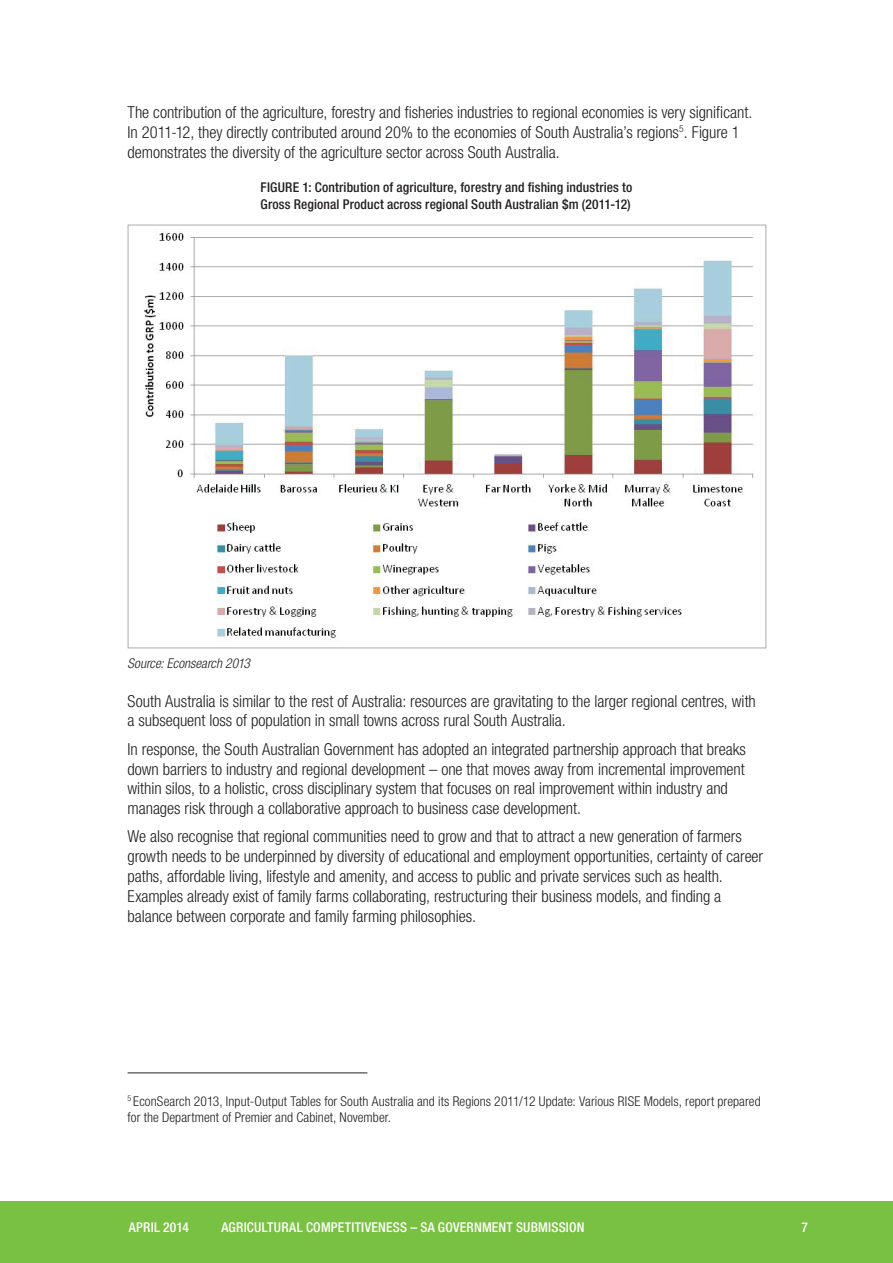
<style>
.page{position:relative;width:893px;height:1263px;background:#fff}
.page>*{position:absolute;margin:0;border:0;box-sizing:border-box;transform-origin:0 0}
.t1{font:300 condensed 16.5px/19.8px "Helvetica Neue LT Pro";letter-spacing:-.005em;color:#231f20}
.t2{font:300 condensed 13.5px/16.2px "Helvetica Neue LT Pro";letter-spacing:.005em;color:#231f20}
.t3{font:500 condensed 13.5px/16.2px "Helvetica Neue LT Pro";letter-spacing:.01em;color:#231f20}
.t4{font:500 condensed 13.5px "Helvetica Neue LT Pro";letter-spacing:.015em;color:#fff}
.t5{font:italic 300 condensed 13.5px "Helvetica Neue LT Pro";letter-spacing:.005em;color:#231f20}
</style>
<div class="page">
<div style="left:0;top:1201px;width:893px;height:62px;background:#79c142"></div>
<hr style="left:128px;top:1072px;width:239px;height:1px;background:#231f20">
<img style="left:128px;top:224px;width:639px;height:424px">
<p class="t1" style="left:128px;top:102px;width:626px">The contribution of the agriculture, forestry and fisheries industries to regional economies is very significant.<br>In 2011-12, they directly contributed around 20% to the economies of South Australia’s regions<sup>5</sup>. Figure 1 demonstrates the diversity of the agriculture sector across South Australia.</p>
<p class="t3" style="left:261px;top:179px;width:373px">FIGURE 1: Contribution of agriculture, forestry and fishing industries to<br>Gross Regional Product across regional South Australian $m (2011-12)</p>
<p class="t5" style="left:128px;top:655px;width:124px">Source: Econsearch 2013</p>
<p class="t1" style="left:128px;top:691px;width:630px">South Australia is similar to the rest of Australia: resources are gravitating to the larger regional centres, with a subsequent loss of population in small towns across rural South Australia.</p>
<p class="t1" style="left:128px;top:739px;width:620px">In response, the South Australian Government has adopted an integrated partnership approach that breaks down barriers to industry and regional development – one that moves away from incremental improvement within silos, to a holistic, cross disciplinary system that focuses on real improvement within industry and manages risk through a collaborative approach to business case development.</p>
<p class="t1" style="left:128px;top:826px;width:637px">We also recognise that regional communities need to grow and that to attract a new generation of farmers growth needs to be underpinned by diversity of educational and employment opportunities, certainty of career paths, affordable living, lifestyle and amenity, and access to public and private services such as health.<br>Examples already exist of family farms collaborating, restructuring their business models, and finding a balance between corporate and family farming philosophies.</p>
<p class="t2" style="left:128px;top:1093px;width:635px"><sup>5</sup> EconSearch 2013, Input-Output Tables for South Australia and its Regions 2011/12 Update: Various RISE Models, report prepared for the Department of Premier and Cabinet, November.</p>
<p class="t4" style="left:129px;top:1219px;width:62px">APRIL 2014</p>
<p class="t4" style="left:221px;top:1219px;width:365px">AGRICULTURAL COMPETITIVENESS – SA GOVERNMENT SUBMISSION</p>
<p class="t4" style="left:801px;top:1219px;width:8px">7</p>
</div>
